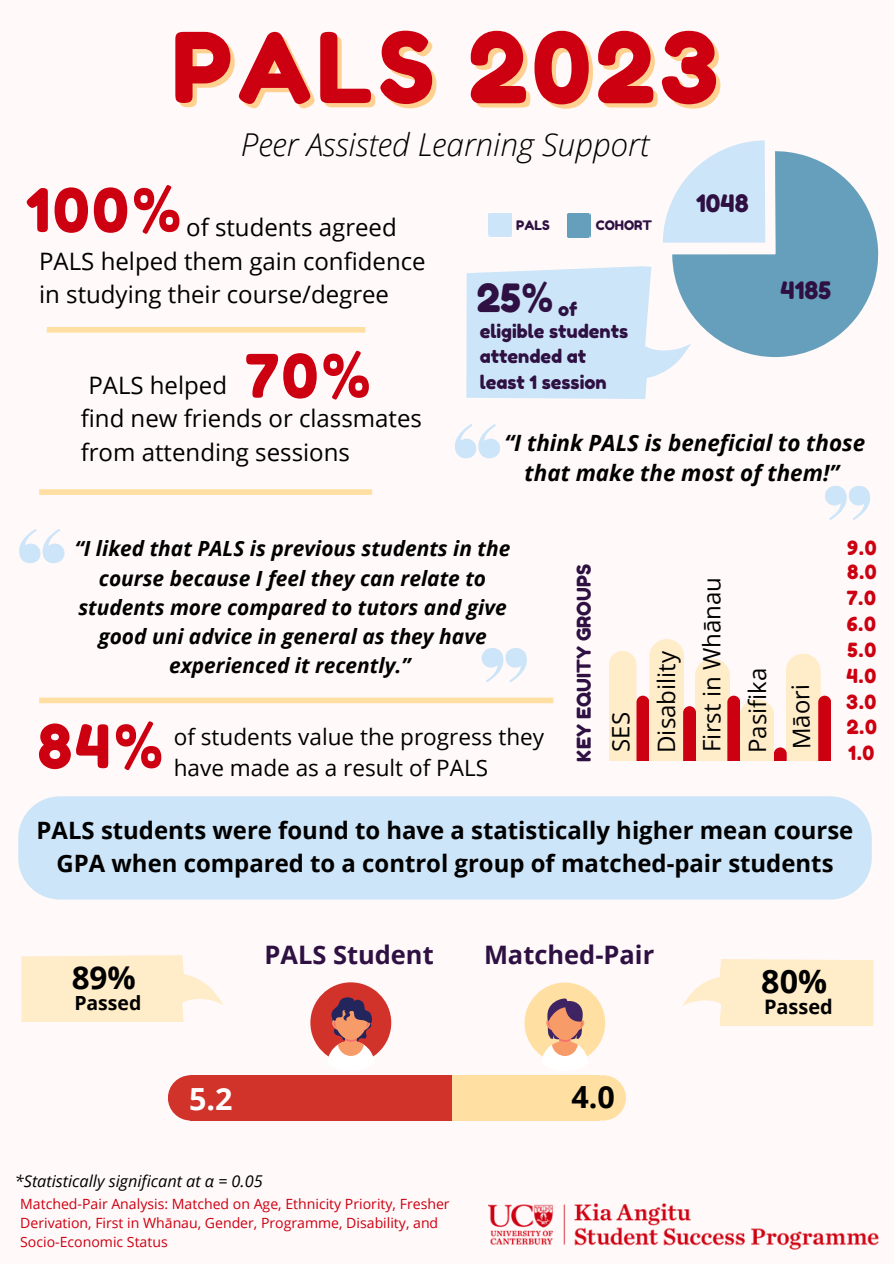
<style>
.page{position:relative;width:894px;height:1264px;background:#fff}
.page>*{position:absolute;margin:0;border:0;box-sizing:border-box;transform-origin:0 0}
.t1{font:97.05px "Fredoka One";letter-spacing:.045em;color:#c01}
.t2{font:59.85px "Fredoka One";letter-spacing:.045em;color:#c01}
.t3{font:38.85px "Fredoka One";color:#2e1042}
.t4{font:700 32.25px "Open Sans";color:#000}
.t5{font:italic 300 31.5px "Open Sans";color:#000}
.t6{font:700 31.35px "Open Sans";color:#000}
.t7{font:700 30.45px "Open Sans";color:#fff}
.t8{font:700 30.45px "Open Sans";color:#000}
.t9{font:700 25.5px "Open Sans";color:#2e1042}
.t10{font:24px/33.6px "Open Sans";color:#000}
.t11{font:24px "Fredoka One";color:#2e1042}
.t12{font:700 23.85px/32.5px "Open Sans";color:#000;text-align:center}
.t13{font:22.5px/31.3px "Open Sans";color:#000}
.t14{font:italic 700 22.35px/30.3px "Open Sans";color:#000;text-align:center}
.t15{font:italic 700 20.85px/29.1px "Open Sans";color:#000;text-align:center}
.t16{font:700 19.95px "Open Sans";color:#000}
.t17{font:19.5px "Fredoka One";color:#c01}
.t18{font:700 19.5px "Open Sans";color:#000}
.t19{font:18.9px "Fredoka One";color:#2e1042}
.t20{font:18.6px/25.8px "Fredoka One";color:#2e1042}
.t21{font:italic 16.35px "Open Sans";color:#000}
.t22{font:14.1px/19px "Open Sans";color:#c01}
.t23{font:13.05px "Fredoka One";color:#2e1042}
</style>
<div class="page">
<div style="left:0;top:0;width:893px;height:1263px;background:#fff9f9"></div>
<div style="left:524px;top:982px;width:81px;height:81px;background:#ffdfa2;border-radius:50%"></div>
<svg style="left:541px;top:998px;width:47px;height:65px"></svg>
<svg style="left:21px;top:955px;width:203px;height:67px"></svg>
<div style="left:310px;top:982px;width:81px;height:81px;background:#d1322a;border-radius:50%"></div>
<svg style="left:327px;top:997px;width:47px;height:66px"></svg>
<div style="left:168px;top:1075px;width:45px;height:45px;background:#d1322a;border-radius:50%"></div>
<div style="left:190px;top:1075px;width:261px;height:45px;background:#d1322a"></div>
<div style="left:580px;top:1075px;width:45px;height:45px;background:#ffdfa2;border-radius:50%"></div>
<div style="left:452px;top:1075px;width:147px;height:45px;background:#ffdfa2"></div>
<svg style="left:682px;top:959px;width:190px;height:67px"></svg>
<div style="left:47px;top:327px;width:318px;height:5px;background:#ffdfa2"></div>
<div style="left:39px;top:697px;width:514px;height:6px;background:#ffdfa2"></div>
<div style="left:18px;top:796px;width:853px;height:103px;background:#cde5f8;border-radius:42px"></div>
<svg style="left:825px;top:486px;width:44px;height:34px"></svg>
<svg style="left:455px;top:424px;width:45px;height:34px"></svg>
<svg style="left:481px;top:648px;width:45px;height:34px"></svg>
<svg style="left:19px;top:529px;width:45px;height:34px"></svg>
<div style="left:39px;top:489px;width:333px;height:6px;background:#ffdfa2"></div>
<img style="left:488px;top:1203px;width:391px;height:47px">
<svg style="left:466px;top:140px;width:412px;height:259px"></svg>
<div style="left:740px;top:699px;width:34px;height:62px;background:#ffecc9"></div>
<div style="left:649px;top:639px;width:35px;height:122px;background:#ffecc9"></div>
<div style="left:608px;top:651px;width:28px;height:120px;background:#ffecc9;border-radius:14px"></div>
<svg style="left:785px;top:653px;width:35px;height:108px;background:#feeccb"></svg>
<svg style="left:694px;top:658px;width:35px;height:103px;background:#fee9c8"></svg>
<div style="left:636px;top:695px;width:13px;height:76px;background:#c01;border-radius:6px"></div>
<div style="left:683px;top:706px;width:12px;height:65px;background:#c01;border-radius:6px"></div>
<div style="left:727px;top:695px;width:13px;height:76px;background:#c01;border-radius:6px"></div>
<div style="left:773px;top:747px;width:13px;height:24px;background:#c01;border-radius:6px"></div>
<div style="left:818px;top:695px;width:12px;height:76px;background:#c01;border-radius:6px"></div>
<div style="left:605px;top:761px;width:236px;height:17px;background:#fff9f9"></div>
<p class="t1" style="left:171px;top:8px;width:548px">PALS 2023</p>
<p class="t5" style="left:241px;top:122px;width:410px">Peer Assisted Learning Support</p>
<h3 class="t11" style="left:696px;top:188px;width:54px">1048</h3>
<p class="t2" style="left:26px;top:174px;width:157px">100%</p>
<p class="t10" style="left:186px;top:210px;width:212px">of students agreed</p>
<p class="t10" style="left:39px;top:244px;width:388px">PALS helped them gain confidence</p>
<p class="t10" style="left:39px;top:277px;width:351px">in studying their course/degree</p>
<p class="t23" style="left:516px;top:217px;width:35px">PALS</p>
<p class="t23" style="left:595px;top:217px;width:58px">COHORT</p>
<p class="t11" style="left:780px;top:275px;width:52px">4185</p>
<p class="t3" style="left:476px;top:274px;width:78px">25%</p>
<p class="t20" style="left:479px;top:318px;width:150px">eligible students attended at</p>
<p class="t20" style="left:479px;top:369px;width:128px">least 1 session</p>
<h2 class="t20" style="left:558px;top:296px;width:21px">of</h2>
<h1 class="t2" style="left:245px;top:339px;width:127px">70%</h1>
<h5 class="t10" style="left:81px;top:401px;width:343px">find new friends or classmates from attending sessions</h5>
<p class="t10" style="left:88px;top:368px;width:140px">PALS helped</p>
<p class="t14" style="left:504px;top:427px;width:362px">“I think PALS is beneficial to those that make the most of them!”</p>
<p class="t15" style="left:75px;top:533px;width:437px">“I liked that PALS is previous students in the course because I feel they can relate to students more compared to tutors and give good uni advice in general as they have experienced it recently.”</p>
<p class="t2" style="left:37px;top:710px;width:128px">84%</p>
<p class="t13" style="left:174px;top:720px;width:372px">of students value the progress they have made as a result of PALS</p>
<h6 class="t19" style="left:572px;top:761px;width:199px;rotate:-90deg">KEY EQUITY GROUPS</h6>
<p class="t10" style="left:603px;top:752px;width:41px;rotate:-90deg">SES</p>
<p class="t10" style="left:648px;top:753px;width:103px;rotate:-90deg">Disability</p>
<p class="t10" style="left:694px;top:752px;width:176px;rotate:-90deg">First in Whānau</p>
<p class="t10" style="left:739px;top:753px;width:87px;rotate:-90deg">Pasifika</p>
<p class="t10" style="left:783px;top:749px;width:67px;rotate:-91deg">Māori</p>
<p class="t17" style="left:847px;top:536px;width:31px">9.0</p>
<p class="t17" style="left:846px;top:560px;width:31px">8.0</p>
<p class="t17" style="left:846px;top:586px;width:31px">7.0</p>
<p class="t17" style="left:846px;top:612px;width:31px">6.0</p>
<p class="t17" style="left:847px;top:638px;width:30px">5.0</p>
<p class="t17" style="left:846px;top:663px;width:31px">4.0</p>
<p class="t17" style="left:846px;top:689px;width:32px">3.0</p>
<p class="t17" style="left:846px;top:715px;width:32px">2.0</p>
<p class="t17" style="left:848px;top:741px;width:28px">1.0</p>
<p class="t12" style="left:37px;top:813px;width:818px">PALS students were found to have a statistically higher mean course<br>GPA when compared to a control group of matched-pair students</p>
<p class="t6" style="left:72px;top:955px;width:66px">89%</p>
<p class="t18" style="left:74px;top:988px;width:69px">Passed</p>
<p class="t9" style="left:264px;top:936px;width:171px">PALS Student</p>
<p class="t9" style="left:484px;top:936px;width:172px">Matched-Pair</p>
<h2 class="t7" style="left:189px;top:1077px;width:45px">5.2</h2>
<p class="t8" style="left:571px;top:1075px;width:45px">4.0</p>
<p class="t21" style="left:15px;top:1169px;width:249px">*Statistically significant at α = 0.05</p>
<p class="t22" style="left:20px;top:1193px;width:431px">Matched-Pair Analysis: Matched on Age, Ethnicity Priority, Fresher<br>Derivation, First in Whānau, Gender, Programme, Disability, and<br>Socio-Economic Status</p>
<p class="t4" style="left:761px;top:958px;width:67px">80%</p>
<p class="t16" style="left:763px;top:992px;width:70px">Passed</p>
</div>
